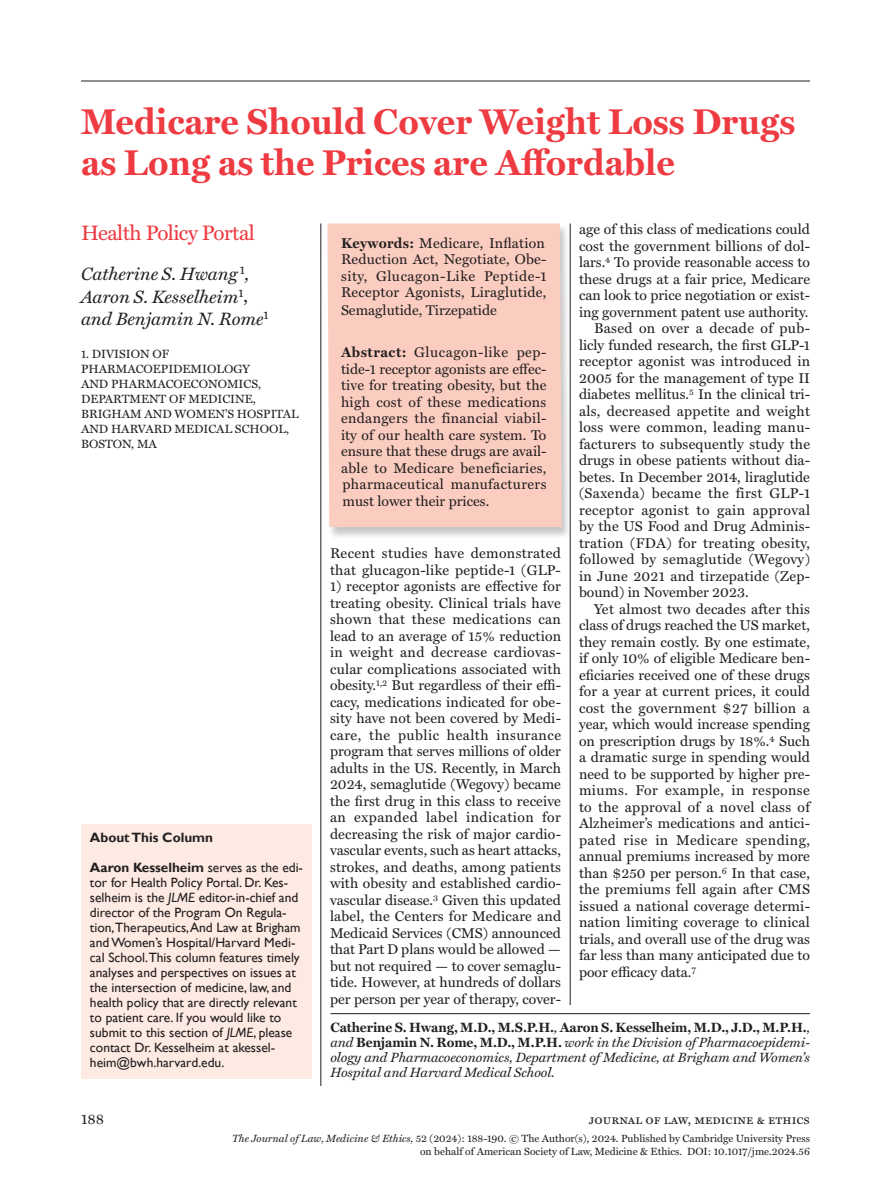
<style>
.page{position:relative;width:891px;height:1188px;background:#fff}
.page>*{position:absolute;margin:0;border:0;box-sizing:border-box;transform-origin:0 0}
.t1{font:700 36px/40.5px "Miller Text";color:#ee3a41}
.COLUMN_story_title{font:21px "Miller Text";letter-spacing:-.025em;color:#ee3a41}
.byline{font:italic 18px/22.5px "Miller Text";color:#231f20}
.t2{font:15px "Miller Text";color:#231f20}
.COLUMN_body_no_indent{font:14.25px/16.5px "Miller Text";color:#231f20;text-align:justify}
.COLUMN_body_text{font:14.25px/16.5px "Miller Text";color:#231f20;text-align:justify}
.COLUMN_body_no_indent-2{font:14.25px/16.5px "Miller Text";letter-spacing:.02em;color:#231f20}
.t3{font:13.5px/15px "Gill Sans";color:#231f20}
.bio{font:italic 13.5px/15px "Miller Text";letter-spacing:-.005em;color:#231f20;text-align:justify}
.t4{font:13.5px "Miller Text Roman SC";color:#231f20}
.t5{font:700 13.5px "Gill Sans";color:#231f20}
.affiliation{font:12px/15px "Miller Text";color:#231f20}
.t6{font:10.5px/13.5px "Miller Text";color:#231f20;text-align:right}
.s1{font-style:normal}
.s2{font-weight:700}
.s3{font-style:italic}
.s4{font-weight:700;font-style:normal}
</style>
<div class="page">
<hr style="left:321px;top:224px;width:1px;height:862px;background:#231f20">
<hr style="left:81px;top:81px;width:729px;height:1px;background:#231f20">
<hr style="left:570px;top:224px;width:1px;height:781px;background:#231f20">
<div style="left:81px;top:824px;width:231px;height:254px;background:#fdeae3"></div>
<hr style="left:330px;top:1013px;width:480px;height:1px;background:#231f20">
<div style="left:325px;top:224px;width:246px;height:316px;background:#231f20;opacity:.25"></div>
<div style="left:328px;top:224px;width:234px;height:303px;background:#fbcdc0"></div>
<p class="t1" style="left:81px;top:101px;width:716px">Medicare Should Cover Weight Loss Drugs as Long as the Prices are Affordable</p>
<p class="COLUMN_story_title" style="left:81px;top:220px;width:175px">Health Policy Portal</p>
<p class="byline" style="left:81px;top:263px;width:189px">Catherine S. Hwang <sup>1</sup>,<br>Aaron S. Kesselheim<sup>1</sup><span class="s1">, </span>and Benjamin N. Rome<sup>1</sup></p>
<p class="affiliation" style="left:81px;top:346px;width:219px">1. DIVISION OF<br>PHARMACOEPIDEMIOLOGY<br>AND PHARMACOECONOMICS,<br>DEPARTMENT OF MEDICINE,<br>BRIGHAM AND WOMEN’S HOSPITAL<br>AND HARVARD MEDICAL SCHOOL,<br>BOSTON, MA</p>
<p class="t5" style="left:90px;top:830px;width:125px">About This Column</p>
<p class="t3" style="left:90px;top:861px;width:214px"><span class="s2">Aaron Kesselheim</span> serves as the edi&shy;tor for Health Policy Portal. Dr. Kes&shy;selheim is the <span class="s3">JLME</span> editor-in-chief and director of the Program On Regula&shy;tion,Therapeutics, And Law at Brigham and Women’s Hospital/Harvard Medi&shy;cal School.This column features timely analyses and perspectives on issues at the intersection of medicine, law, and health policy that are directly relevant to patient care. If you would like to submit to this section of <span class="s3">JLME</span>, please contact Dr. Kesselheim at akessel&shy;heim@bwh.harvard.edu.</p>
<p class="COLUMN_body_no_indent" style="left:341px;top:235px;width:207px"><span class="s2">Keywords:</span> Medicare, Inflation Reduction Act, Negotiate, Obe&shy;sity, Glucagon-Like Peptide-1<br>Receptor Agonists, Liraglutide,</p>
<p class="COLUMN_body_no_indent" style="left:341px;top:302px;width:157px">Semaglutide, Tirzepatide</p>
<p class="COLUMN_body_no_indent" style="left:341px;top:344px;width:207px"><span class="s2">Abstract:</span> Glucagon-like pep&shy;tide-1 receptor agonists are effec&shy;tive for treating obesity, but the high cost of these medications endangers the financial viabil&shy;ity of our health care system. To ensure that these drugs are avail&shy;able to Medicare beneficiaries, pharmaceutical manufacturers must lower their prices.</p>
<p class="COLUMN_body_no_indent-2" style="left:330px;top:545px;width:233px">Recent studies have demonstrated that glucagon-like peptide-1 (GLP-</p>
<p class="COLUMN_body_no_indent" style="left:330px;top:578px;width:233px">1) receptor agonists are effective for treating obesity. Clinical trials have shown that these medications can lead to an average of 15% reduction in weight and decrease cardiovas&shy;cular complications associated with obesity.<sup>1,2</sup> But regardless of their effi&shy;cacy, medications indicated for obe&shy;sity have not been covered by Medi&shy;care, the public health insurance program that serves millions of older adults in the US. Recently, in March 2024, semaglutide (Wegovy) became the first drug in this class to receive an expanded label indication for decreasing the risk of major cardio&shy;vascular events, such as heart attacks, strokes, and deaths, among patients with obesity and established cardio&shy;vascular disease.<sup>3</sup> Given this updated label, the Centers for Medicare and Medicaid Services (CMS) announced that Part D plans would be allowed — but not required — to cover semaglu&shy;tide. However, at hundreds of dollars per person per year of therapy, cover-</p>
<p class="COLUMN_body_no_indent" style="left:579px;top:221px;width:233px">age of this class of medications could cost the government billions of dol&shy;lars.<sup>4</sup> To provide reasonable access to these drugs at a fair price, Medicare can look to price negotiation or exist&shy;ing government patent use authority.</p>
<p class="COLUMN_body_text" style="left:579px;top:320px;width:233px;text-indent:15px">Based on over a decade of pub&shy;licly funded research, the first GLP-1 receptor agonist was introduced in 2005 for the management of type II diabetes mellitus.<sup>5</sup> In the clinical tri&shy;als, decreased appetite and weight loss were common, leading manu&shy;facturers to subsequently study the drugs in obese patients without dia&shy;betes. In December 2014, liraglutide (Saxenda) became the first GLP-1 receptor agonist to gain approval by the US Food and Drug Adminis&shy;tration (FDA) for treating obesity, followed by semaglutide (Wegovy) in June 2021 and tirzepatide (Zep&shy;bound) in November 2023.</p>
<p class="COLUMN_body_text" style="left:579px;top:601px;width:233px;text-indent:15px">Yet almost two decades after this class of drugs reached the US market, they remain costly. By one estimate, if only 10% of eligible Medicare ben&shy;eficiaries received one of these drugs for a year at current prices, it could cost the government $27 billion a year, which would increase spending on prescription drugs by 18%.<sup>4</sup> Such a dramatic surge in spending would need to be supported by higher pre&shy;miums. For example, in response to the approval of a novel class of Alzheimer’s medications and antici&shy;pated rise in Medicare spending, annual premiums increased by more than $250 per person.<sup>6</sup> In that case, the premiums fell again after CMS issued a national coverage determi&shy;nation limiting coverage to clinical trials, and overall use of the drug was far less than many anticipated due to poor efficacy data.<sup>7</sup></p>
<p class="bio" style="left:330px;top:1020px;width:481px"><span class="s4">Catherine S. Hwang, M.D., M.S.P.H.</span>, <span class="s4">Aaron S. Kesselheim, M.D., J.D., M.P.H.</span>, and <span class="s4">Benjamin N. Rome, M.D., M.P.H.</span> work in the Division of Pharmacoepidemi&shy;ology and Pharmacoeconomics, Department of Medicine, at Brigham and Women’s Hospital and Harvard Medical School.</p>
<p class="t2" style="left:81px;top:1109px;width:25px">188</p>
<p class="t4" style="left:589px;top:1111px;width:223px">journal of law, medicine &amp; ethics</p>
<p class="t6" style="left:232px;top:1131px;width:579px"><span class="s3">The Journal of Law, Medicine &amp; Ethics,</span> 52 (2024): 188-190. © The Author(s), 2024. Published by Cambridge University Press on behalf of American Society of Law, Medicine &amp; Ethics. DOI: 10.1017/jme.2024.56</p>
</div>
